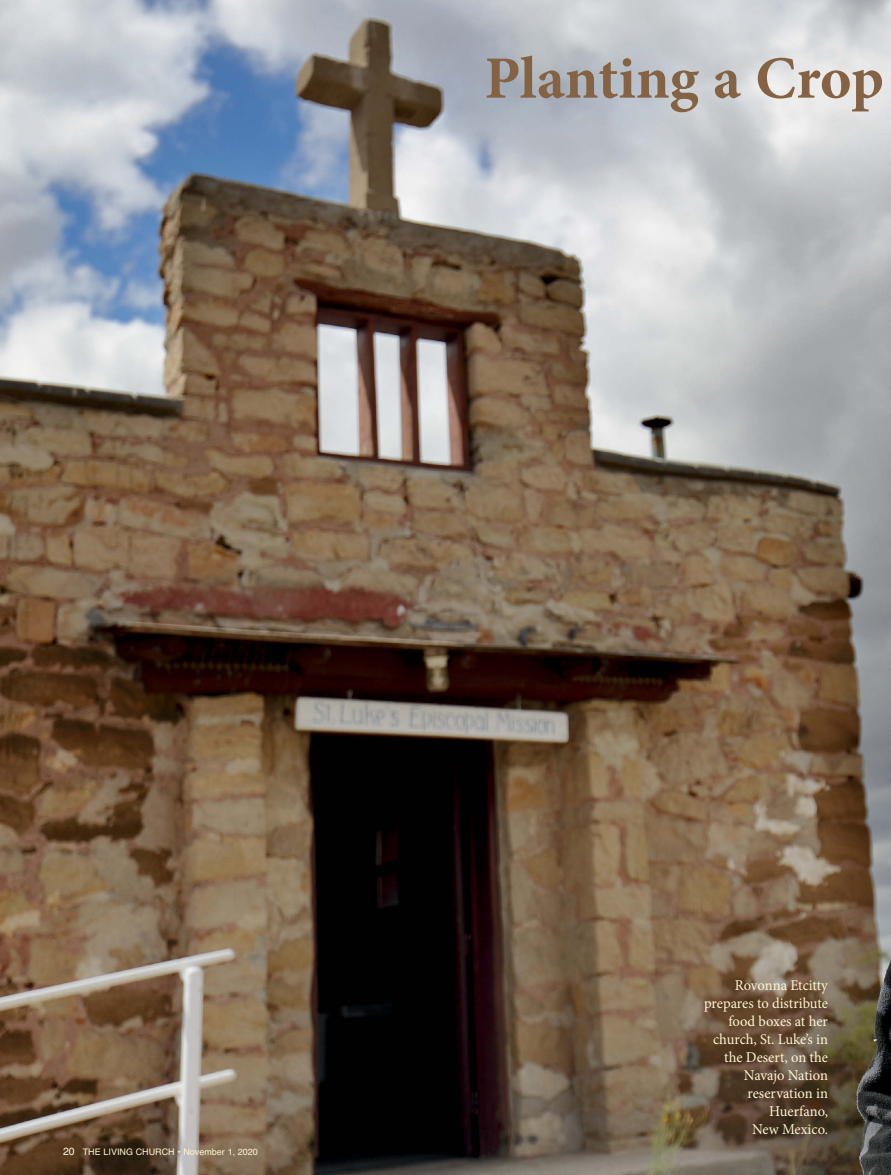
<style>
.page{position:relative;width:891px;height:1175px;background:#fff}
.page>*{position:absolute;margin:0;border:0;box-sizing:border-box;transform-origin:0 0}
.t1{font:700 60px "Minion Pro";letter-spacing:-.005em;color:#846243}
.t2{font:15px/18px "Minion Pro";letter-spacing:-.005em;color:#fff4d4;text-align:right}
.t3{font:9px "Helvetica";color:#fff4d4}
.s1{font-size:10.5px}
</style>
<div class="page">
<img style="left:0;top:0;width:891px;height:1174px">
<h1 class="t1" style="left:485px;top:56px;width:401px">Planting a Crop</h1>
<p class="t3" style="left:63px;top:1146px;width:196px"><span class="s1">20</span> THE LIVING CHURCH • November 1, 2020</p>
<p class="t2" style="left:704px;top:977px;width:125px">Rovonna Etcitty prepares to distribute food boxes at her church, St. Luke’s in the Desert, on the<br>Navajo Nation reservation in<br>Huerfano,<br>New Mexico.</p>
</div>
